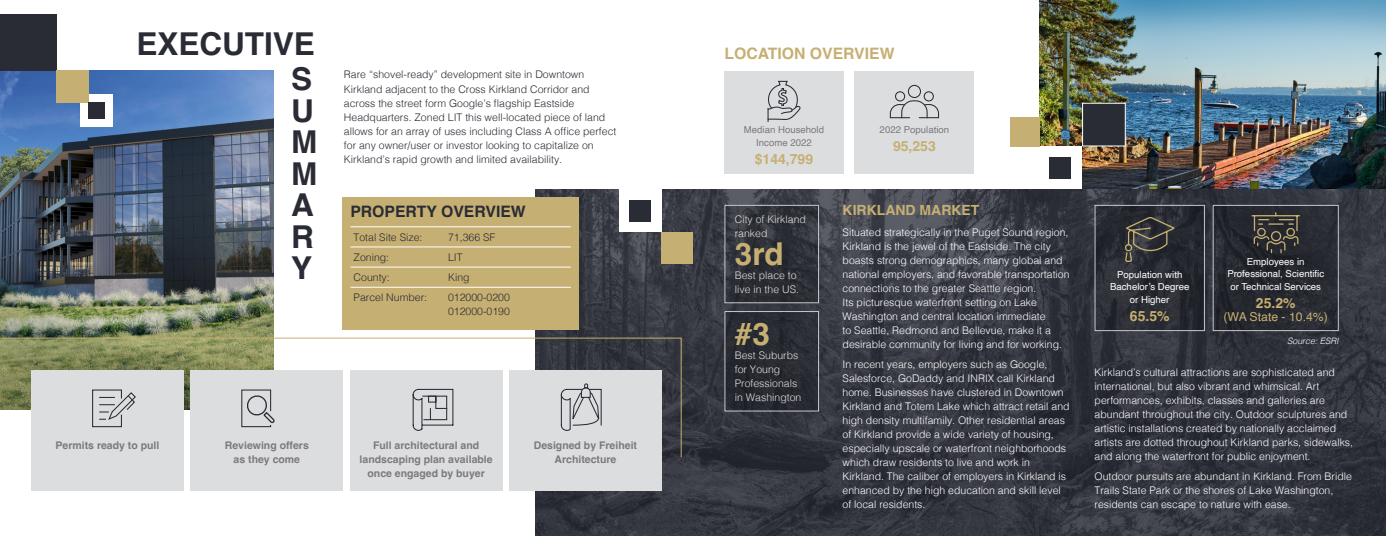
<style>
.page{position:relative;width:1386px;height:536px;background:#fff}
.page>*{position:absolute;margin:0;border:0;box-sizing:border-box;transform-origin:0 0}
.Contacts_-_Body{font:700 31.5px "Helvetica";color:#2a2c35}
.Contacts_-_Body-2{font:700 31.5px "Helvetica";color:#c6af72}
.Contacts_-_Body-3{font:700 15.75px "Helvetica";color:#c6af72}
.Contacts_-_Body-4{font:700 15.75px "Helvetica";color:#2a2c35}
.Contacts_-_Body-5{font:700 14px "Helvetica";color:#c6af72}
.Contacts_-_Body-6{font:12.25px "Helvetica";color:#c6af72}
.Contacts_-_Body-7{font:300 10.5px/14px "Helvetica";color:#fff}
.Contacts_-_Body-8{font:300 10.5px/14px "Helvetica";color:#2a2c35}
.Contacts_-_Body-9{font:700 10.5px/14px "Helvetica";color:#7c797f;text-align:center}
.Contacts_-_Body-10{font:300 10.5px/14px "Helvetica";color:#dcdddf}
.Contacts_-_Body-11{font:9.62px/12.2px "Helvetica";color:#fff;text-align:center}
.Contacts_-_Body-12{font:9.62px/12.2px "Helvetica";color:#7c797f;text-align:center}
.Contacts_-_Body-13{font:italic 300 8.75px "Helvetica";color:#fff}
</style>
<div class="page">
<img style="left:1040px;top:0;width:346px;height:189px">
<img style="left:0;top:71px;width:273px;height:266px">
<img style="left:536px;top:189px;width:850px;height:347px">
<svg style="left:0;top:337px;width:682px;height:121px"></svg>
<svg style="left:726px;top:207px;width:91px;height:94px;background:#2f3138"></svg>
<div style="left:724px;top:205px;width:95px;height:98px;border:1px solid #c7c8ca"></div>
<div style="left:725px;top:311px;width:94px;height:100px;background:#282a31"></div>
<div style="left:724px;top:311px;width:95px;height:100px;border:1px solid #c7c8ca"></div>
<svg style="left:1097px;top:207px;width:106px;height:122px;background:#292b32"></svg>
<div style="left:1095px;top:205px;width:110px;height:126px;border:1px solid #c7c8ca"></div>
<div style="left:1213px;top:205px;width:125px;height:125px;background:#272830"></div>
<div style="left:1213px;top:205px;width:126px;height:126px;border:1px solid #c7c8ca"></div>
<div style="left:724px;top:71px;width:120px;height:102px;background:#dcdddf"></div>
<div style="left:855px;top:71px;width:119px;height:102px;background:#dcdddf"></div>
<div style="left:81px;top:95px;width:32px;height:32px;background:#fff"></div>
<div style="left:0;top:15px;width:56px;height:56px;background:#2a2c35"></div>
<div style="left:56px;top:71px;width:32px;height:32px;background:#c6af72"></div>
<div style="left:89px;top:103px;width:16px;height:16px;background:#2a2c35"></div>
<div style="left:32px;top:370px;width:152px;height:120px;background:#dcdddf"></div>
<svg style="left:92px;top:389px;width:44px;height:38px"></svg>
<div style="left:350px;top:370px;width:152px;height:120px;background:#dcdddf"></div>
<svg style="left:412px;top:388px;width:42px;height:43px"></svg>
<div style="left:509px;top:370px;width:153px;height:120px;background:#dcdddf"></div>
<svg style="left:560px;top:383px;width:42px;height:48px"></svg>
<div style="left:662px;top:232px;width:31px;height:31px;background:#c6af72"></div>
<div style="left:619px;top:189px;width:43px;height:43px;background:#fff"></div>
<div style="left:629px;top:200px;width:22px;height:21px;background:#2a2c35"></div>
<div style="left:1082px;top:103px;width:44px;height:43px;background:#2a2c35;border:1px solid #fff"></div>
<div style="left:1039px;top:146px;width:43px;height:43px;background:#fff"></div>
<div style="left:1010px;top:117px;width:29px;height:29px;background:#c6af72"></div>
<div style="left:1050px;top:157px;width:21px;height:21px;background:#2a2c35"></div>
<svg style="left:767px;top:80px;width:34px;height:42px"></svg>
<svg style="left:889px;top:100px;width:51px;height:19px"></svg>
<div style="left:895px;top:91px;width:10px;height:10px;border:1px solid #2a2c35;border-radius:50%"></div>
<div style="left:924px;top:91px;width:10px;height:10px;border:1px solid #2a2c35;border-radius:50%"></div>
<div style="left:908px;top:85px;width:13px;height:13px;border:1px solid #2a2c35;border-radius:50%"></div>
<div style="left:191px;top:370px;width:152px;height:120px;background:#dcdddf"></div>
<svg style="left:241px;top:389px;width:34px;height:38px"></svg>
<div style="left:343px;top:197px;width:236px;height:132px;background:#c6af72"></div>
<hr style="left:350px;top:226px;width:95px;height:1px;background:#fff">
<hr style="left:445px;top:226px;width:126px;height:1px;background:#fff">
<hr style="left:350px;top:247px;width:95px;height:1px;background:#fff">
<hr style="left:445px;top:247px;width:126px;height:1px;background:#fff">
<hr style="left:350px;top:267px;width:95px;height:1px;background:#fff">
<hr style="left:445px;top:267px;width:126px;height:1px;background:#fff">
<hr style="left:350px;top:287px;width:95px;height:1px;background:#fff">
<hr style="left:445px;top:287px;width:126px;height:1px;background:#fff">
<svg style="left:1124px;top:216px;width:52px;height:46px;background:#3f3d3c"></svg>
<svg style="left:1251px;top:212px;width:49px;height:42px"></svg>
<p class="Contacts_-_Body" style="left:136px;top:25px;width:180px">EXECUTIVE</p>
<p class="Contacts_-_Body" style="left:291px;top:60px;width:23px">S</p>
<p class="Contacts_-_Body" style="left:291px;top:91px;width:24px">U</p>
<p class="Contacts_-_Body" style="left:291px;top:123px;width:28px">M</p>
<p class="Contacts_-_Body" style="left:291px;top:154px;width:28px">M</p>
<p class="Contacts_-_Body" style="left:291px;top:186px;width:24px">A</p>
<p class="Contacts_-_Body" style="left:291px;top:217px;width:24px">R</p>
<p class="Contacts_-_Body" style="left:291px;top:249px;width:23px">Y</p>
<p class="Contacts_-_Body-8" style="left:344px;top:67px;width:274px">Rare “shovel-ready” development site in Downtown Kirkland adjacent to the Cross Kirkland Corridor and across the street form Google’s flagship Eastside Headquarters. Zoned LIT this well-located piece of land allows for an array of uses including Class A office perfect for any owner/user or investor looking to capitalize on Kirkland’s rapid growth and limited availability.</p>
<p class="Contacts_-_Body-4" style="left:350px;top:201px;width:177px">PROPERTY OVERVIEW</p>
<p class="Contacts_-_Body-8" style="left:354px;top:229px;width:70px">Total Site Size:</p>
<p class="Contacts_-_Body-8" style="left:448px;top:229px;width:49px">71,366 SF</p>
<p class="Contacts_-_Body-8" style="left:354px;top:249px;width:37px">Zoning:</p>
<p class="Contacts_-_Body-8" style="left:448px;top:249px;width:16px">LIT</p>
<p class="Contacts_-_Body-8" style="left:354px;top:269px;width:38px">County:</p>
<p class="Contacts_-_Body-8" style="left:448px;top:269px;width:23px">King</p>
<p class="Contacts_-_Body-8" style="left:354px;top:289px;width:75px">Parcel Number:</p>
<p class="Contacts_-_Body-8" style="left:448px;top:289px;width:63px">012000-0200</p>
<p class="Contacts_-_Body-8" style="left:448px;top:303px;width:63px">012000-0190</p>
<p class="Contacts_-_Body-9" style="left:225px;top:439px;width:86px">Reviewing offers as they come</p>
<p class="Contacts_-_Body-9" style="left:56px;top:439px;width:105px">Permits ready to pull</p>
<p class="Contacts_-_Body-9" style="left:360px;top:439px;width:135px">Full architectural and landscaping plan available once engaged by buyer</p>
<p class="Contacts_-_Body-9" style="left:534px;top:439px;width:105px">Designed by Freiheit<br>Architecture</p>
<p class="Contacts_-_Body-3" style="left:724px;top:44px;width:172px">LOCATION OVERVIEW</p>
<p class="Contacts_-_Body-12" style="left:744px;top:124px;width:82px">Median Household<br>Income 2022</p>
<p class="Contacts_-_Body-5" style="left:755px;top:150px;width:60px">$144,799</p>
<p class="Contacts_-_Body-10" style="left:735px;top:211px;width:73px">City of Kirkland ranked</p>
<p class="Contacts_-_Body-2" style="left:735px;top:234px;width:51px">3rd</p>
<p class="Contacts_-_Body-10" style="left:735px;top:267px;width:66px">Best place to live in the US.</p>
<p class="Contacts_-_Body-2" style="left:735px;top:314px;width:37px">#3</p>
<p class="Contacts_-_Body-10" style="left:735px;top:347px;width:68px">Best Suburbs for Young<br>Professionals in Washington</p>
<p class="Contacts_-_Body-12" style="left:880px;top:124px;width:71px">2022 Population</p>
<p class="Contacts_-_Body-5" style="left:893px;top:137px;width:44px">95,253</p>
<p class="Contacts_-_Body-5" style="left:843px;top:202px;width:138px">KIRKLAND MARKET</p>
<p class="Contacts_-_Body-7" style="left:843px;top:224px;width:228px">Situated strategically in the Puget Sound region, Kirkland is the jewel of the Eastside. The city boasts strong demographics, many global and national employers, and favorable transportation connections to the greater Seattle region.<br>Its picturesque waterfront setting on Lake Washington and central location immediate<br>to Seattle, Redmond and Bellevue, make it a desirable community for living and for working.</p>
<p class="Contacts_-_Body-7" style="left:843px;top:356px;width:229px">In recent years, employers such as Google, Salesforce, GoDaddy and INRIX call Kirkland home. Businesses have clustered in Downtown Kirkland and Totem Lake which attract retail and high density multifamily. Other residential areas of Kirkland provide a wide variety of housing, especially upscale or waterfront neighborhoods which draw residents to live and work in Kirkland. The caliber of employers in Kirkland is enhanced by the high education and skill level of local residents.</p>
<p class="Contacts_-_Body-11" style="left:1110px;top:269px;width:81px">Population with<br>Bachelor’s Degree or Higher</p>
<p class="Contacts_-_Body-5" style="left:1130px;top:307px;width:41px">65.5%</p>
<p class="Contacts_-_Body-11" style="left:1227px;top:256px;width:98px">Employees in<br>Professional, Scientific or Technical Services</p>
<p class="Contacts_-_Body-5" style="left:1256px;top:294px;width:41px">25.2%</p>
<p class="Contacts_-_Body-6" style="left:1224px;top:307px;width:106px">(WA State - 10.4%)</p>
<p class="Contacts_-_Body-13" style="left:1287px;top:333px;width:53px">Source: ESRI</p>
<p class="Contacts_-_Body-7" style="left:1095px;top:364px;width:260px">Kirkland’s cultural attractions are sophisticated and international, but also vibrant and whimsical. Art performances, exhibits, classes and galleries are abundant throughout the city. Outdoor sculptures and artistic installations created by nationally acclaimed artists are dotted throughout Kirkland parks, sidewalks, and along the waterfront for public enjoyment.</p>
<p class="Contacts_-_Body-7" style="left:1095px;top:468px;width:259px">Outdoor pursuits are abundant in Kirkland. From Bridle<br>Trails State Park or the shores of Lake Washington, residents can escape to nature with ease.</p>
</div>
